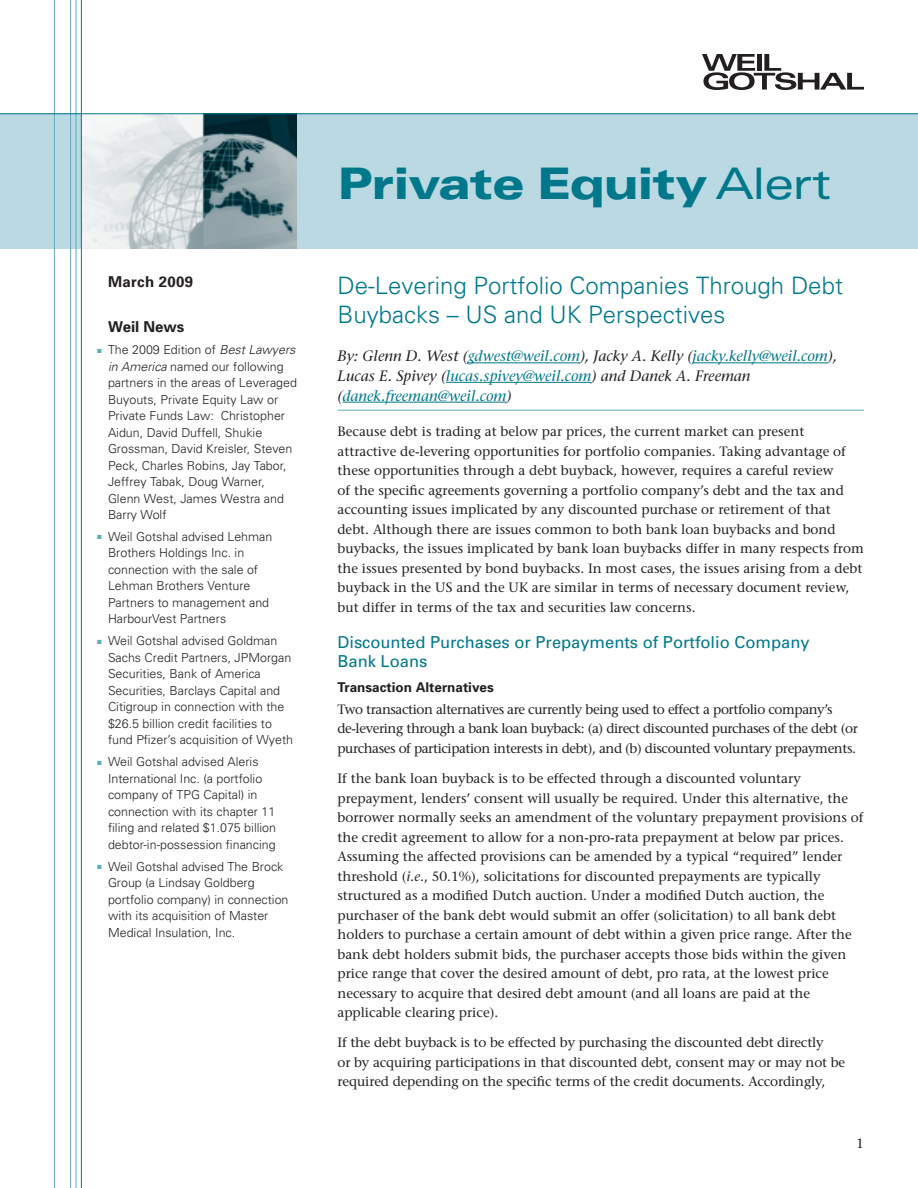
<style>
.page{position:relative;width:918px;height:1188px;background:#fff}
.page>*{position:absolute;margin:0;border:0;box-sizing:border-box;transform-origin:0 0}
.bold{font:900 expanded 43.5px "Univers";letter-spacing:-.035em;color:#00788b}
.head_w_name{font:300 24px/28.5px "Univers";color:#00788b}
.sub_head_1{font:16.5px/19.5px "Univers";color:#00788b}
.author_s_name{font:italic 15px/19.6px "Stone Serif";color:#00788b}
.weil_news_text{font:700 15px "Univers";letter-spacing:.02em;color:#231f20}
.weil_news_text-2{font:700 15px "Univers";color:#231f20}
.body{font:13.5px/19.5px "Stone Serif";color:#231f20}
.body-2{font:13.5px/19.5px "Stone Serif";letter-spacing:-.03em;color:#231f20}
.sub_head_2{font:700 13.5px "Univers";color:#231f20}
.weil_news_text-3{font:300 12.45px/16.5px "Univers";color:#231f20}
.s1{color:#61aebc}
.s2{font-style:italic}
.s3{font-weight:400}
.s4{color:#231f20}
</style>
<div class="page">
<div style="left:0;top:113px;width:918px;height:135px;background:#bad9e2"></div>
<img style="left:82px;top:114px;width:215px;height:134px">
<hr style="left:54px;top:0;width:1px;height:1188px;background:#61aebc">
<hr style="left:70px;top:0;width:1px;height:1188px;background:#61aebc">
<hr style="left:76px;top:0;width:1px;height:1188px;background:#61aebc">
<hr style="left:0;top:113px;width:918px;height:1px;background:#00788b">
<hr style="left:81px;top:0;width:1px;height:1188px;background:#00788b">
<svg style="left:702px;top:54px;width:162px;height:36px"></svg>
<hr style="left:468px;top:362px;width:112px;height:1px;background:#00788b">
<hr style="left:693px;top:362px;width:135px;height:1px;background:#00788b">
<hr style="left:446px;top:382px;width:145px;height:1px;background:#00788b">
<hr style="left:338px;top:410px;width:526px;height:1px;background:#61aebc">
<hr style="left:342px;top:402px;width:164px;height:1px;background:#00788b">
<p class="weil_news_text" style="left:108px;top:273px;width:87px">March 2009</p>
<p class="weil_news_text-2" style="left:108px;top:318px;width:78px">Weil News</p>
<p class="weil_news_text-3" style="left:108px;top:341px;width:191px;text-indent:-11px"><span class="s1">■</span> The 2009 Edition of <span class="s2">Best Lawyers in America</span> named our following partners in the areas of Leveraged<br>Buyouts, Private Equity Law or<br>Private Funds Law: Christopher<br>Aidun, David Duffell, Shukie<br>Grossman, David Kreisler, Steven<br>Peck, Charles Robins, Jay Tabor,<br>Jeffrey Tabak, Doug Warner,<br>Glenn West, James Westra and<br>Barry Wolf</p>
<p class="weil_news_text-3" style="left:108px;top:528px;width:166px;text-indent:-11px"><span class="s1">■</span> Weil Gotshal advised Lehman<br>Brothers Holdings Inc. in connection with the sale of<br>Lehman Brothers Venture<br>Partners to management and<br>HarbourVest Partners</p>
<p class="weil_news_text-3" style="left:108px;top:633px;width:187px;text-indent:-11px"><span class="s1">■</span> Weil Gotshal advised Goldman<br>Sachs Credit Partners, JPMorgan<br>Securities, Bank of America<br>Securities, Barclays Capital and<br>Citigroup in connection with the $26.5 billion credit facilities to fund Pfizer’s acquisition of Wyeth</p>
<p class="weil_news_text-3" style="left:108px;top:754px;width:170px;text-indent:-11px"><span class="s1">■</span> Weil Gotshal advised Aleris<br>International Inc. (a portfolio company of TPG Capital) in connection with its chapter 11 filing and related $1.075 billion debtor-in-possession financing</p>
<p class="weil_news_text-3" style="left:108px;top:858px;width:182px;text-indent:-11px"><span class="s1">■</span> Weil Gotshal advised The Brock<br>Group (a Lindsay Goldberg portfolio company) in connection with its acquisition of Master<br>Medical Insulation, Inc.</p>
<p class="bold" style="left:338px;top:158px;width:495px">Private Equity <span class="s3">Alert</span></p>
<p class="head_w_name" style="left:338px;top:272px;width:507px">De-Levering Portfolio Companies Through Debt<br>Buybacks – US and UK Perspectives</p>
<p class="author_s_name" style="left:338px;top:346px;width:501px"><span class="s4">By: Glenn D. West (</span>gdwest@weil.com<span class="s4">), Jacky A. Kelly (</span>jacky.kelly@weil.com<span class="s4">),<br>Lucas E. Spivey (</span>lucas.spivey@weil.com<span class="s4">) and Danek A. Freeman (</span>danek.freeman@weil.com<span class="s4">)</span></p>
<p class="body" style="left:338px;top:422px;width:528px">Because debt is trading at below par prices, the current market can present attractive de-levering opportunities for portfolio companies. Taking advantage of these opportunities through a debt buyback, however, requires a careful review<br>of the specific agreements governing a portfolio company’s debt and the tax and accounting issues implicated by any discounted purchase or retirement of that debt. Although there are issues common to both bank loan buybacks and bond buybacks, the issues implicated by bank loan buybacks differ in many respects from the issues presented by bond buybacks. In most cases, the issues arising from a debt buyback in the US and the UK are similar in terms of necessary document review, but differ in terms of the tax and securities law concerns.</p>
<p class="sub_head_1" style="left:338px;top:632px;width:474px">Discounted Purchases or Prepayments of Portfolio Company<br>Bank Loans</p>
<p class="sub_head_2" style="left:338px;top:679px;width:158px">Transaction Alternatives</p>
<p class="body-2" style="left:338px;top:699px;width:522px">Two transaction alternatives are currently being used to effect a portfolio company’s de-levering through a bank loan buyback: (a) direct discounted purchases of the debt (or purchases of participation interests in debt), and (b) discounted voluntary prepayments.</p>
<p class="body" style="left:338px;top:769px;width:528px">If the bank loan buyback is to be effected through a discounted voluntary prepayment, lenders’ consent will usually be required. Under this alternative, the borrower normally seeks an amendment of the voluntary prepayment provisions of the credit agreement to allow for a non-pro-rata prepayment at below par prices.<br>Assuming the affected provisions can be amended by a typical “required” lender threshold (<span class="s2">i.e</span>., 50.1 %), solicitations for discounted prepayments are typically structured as a modified Dutch auction. Under a modified Dutch auction, the purchaser of the bank debt would submit an offer (solicitation) to all bank debt holders to purchase a certain amount of debt within a given price range. After the bank debt holders submit bids, the purchaser accepts those bids within the given price range that cover the desired amount of debt, pro rata, at the lowest price necessary to acquire that desired debt amount (and all loans are paid at the applicable clearing price).</p>
<p class="body" style="left:338px;top:1033px;width:509px">If the debt buyback is to be effected by purchasing the discounted debt directly<br>or by acquiring participations in that discounted debt, consent may or may not be required depending on the specific terms of the credit documents. Accordingly,</p>
</div>
